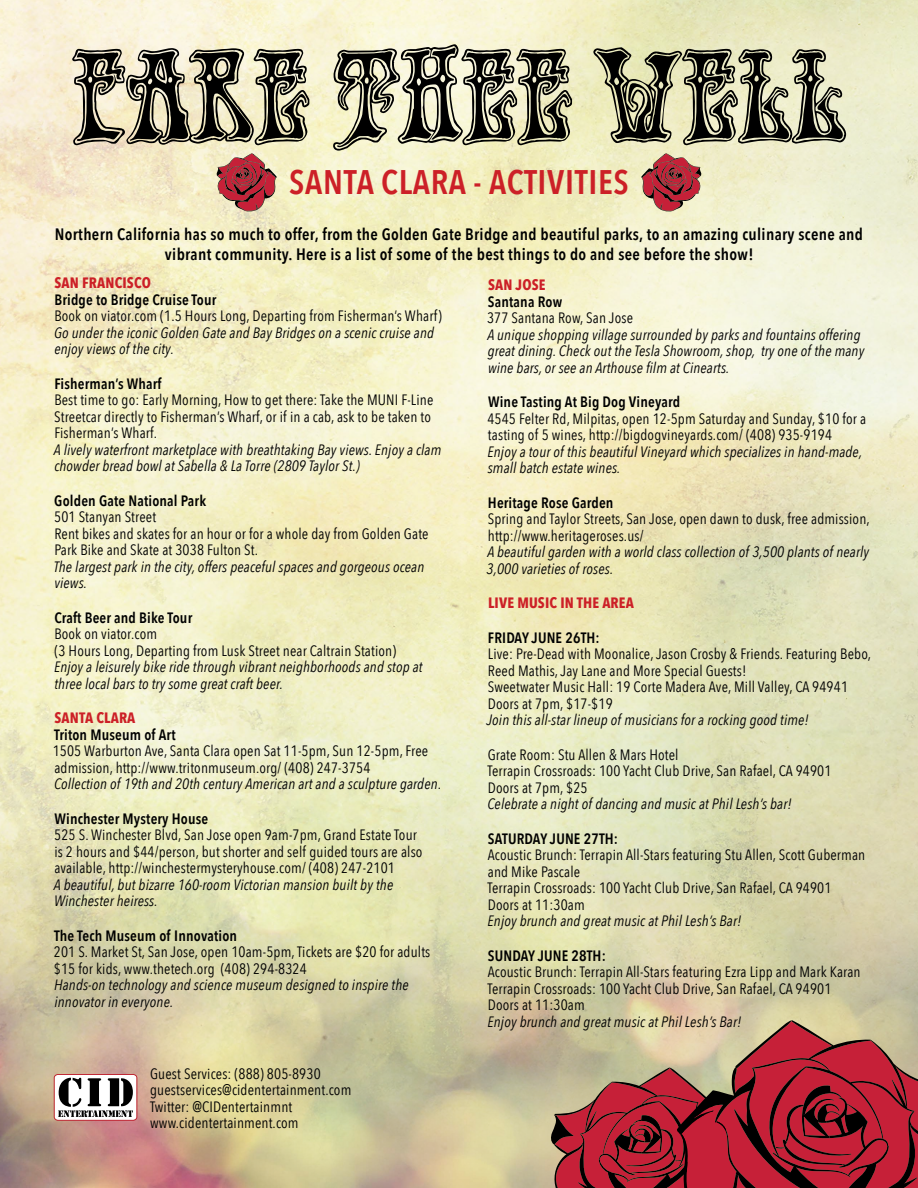
<style>
.page{position:relative;width:918px;height:1188px;background:#fff}
.page>*{position:absolute;margin:0;border:0;box-sizing:border-box;transform-origin:0 0}
.t1{font:600 34.05px "Avenir Next Condensed";letter-spacing:.02em;color:#cc2027}
.t2{font:600 16.5px/19.5px "Avenir Next Condensed";letter-spacing:.02em;color:#000;text-align:center}
.t3{font:15px/16.5px "Avenir Next Condensed";letter-spacing:.01em;color:#000}
.t4{font:italic 15px/16.5px "Avenir Next Condensed";letter-spacing:.01em;color:#000}
.t5{font:600 15px "Avenir Next Condensed";letter-spacing:.01em;color:#000}
.t6{font:700 15px "Avenir Next Condensed";letter-spacing:.01em;color:#cc2027}
.s1{font-style:italic}
</style>
<div class="page">
<img style="left:0;top:0;width:918px;height:740px">
<img style="left:0;top:740px;width:918px;height:448px">
<svg style="left:54px;top:1074px;width:83px;height:47px"></svg>
<svg style="left:72px;top:44px;width:774px;height:107px;background:#999680"></svg>
<svg style="left:641px;top:153px;width:61px;height:59px;background:#b86a66"></svg>
<svg style="left:216px;top:153px;width:61px;height:59px;background:#b86966"></svg>
<svg style="left:550px;top:1020px;width:368px;height:168px;background:#a94d4e"></svg>
<h1 class="t1" style="left:289px;top:152px;width:341px">SANTA CLARA - ACTIVITIES</h1>
<p class="t2" style="left:55px;top:224px;width:810px">Northern California has so much to offer, from the Golden Gate Bridge and beautiful parks, to an amazing culinary scene and vibrant community. Here is a list of some of the best things to do and see before the show!</p>
<p class="t6" style="left:55px;top:274px;width:98px">SAN FRANCISCO</p>
<p class="t5" style="left:54px;top:287px;width:163px">Bridge to Bridge Cruise Tour</p>
<p class="t3" style="left:54px;top:307px;width:389px">Book on viator.com (1.5 Hours Long, Departing from Fisherman’s Wharf)</p>
<p class="t4" style="left:54px;top:324px;width:382px">Go under the iconic Golden Gate and Bay Bridges on a scenic cruise and enjoy views of the city.</p>
<p class="t5" style="left:54px;top:371px;width:109px">Fisherman’s Wharf</p>
<p class="t3" style="left:54px;top:391px;width:381px">Best time to go: Early Morning, How to get there: Take the MUNI F-Line<br>Streetcar directly to Fisherman’s Wharf, or if in a cab, ask to be taken to<br>Fisherman’s Wharf.</p>
<p class="t4" style="left:54px;top:441px;width:389px">A lively waterfront marketplace with breathtaking Bay views. Enjoy a clam chowder bread bowl at Sabella &amp; La Torre (2809 Taylor St.)</p>
<p class="t5" style="left:54px;top:488px;width:153px">Golden Gate National Park</p>
<p class="t3" style="left:54px;top:508px;width:376px">501 Stanyan Street<br>Rent bikes and skates for an hour or for a whole day from Golden Gate<br>Park Bike and Skate at 3038 Fulton St.</p>
<p class="t4" style="left:54px;top:558px;width:372px">The largest park in the city, offers peaceful spaces and gorgeous ocean views.</p>
<p class="t5" style="left:54px;top:605px;width:139px">Craft Beer and Bike Tour</p>
<p class="t3" style="left:54px;top:625px;width:343px">Book on viator.com<br>(3 Hours Long, Departing from Lusk Street near Caltrain Station)</p>
<p class="t4" style="left:54px;top:659px;width:370px">Enjoy a leisurely bike ride through vibrant neighborhoods and stop at three local bars to try some great craft beer.</p>
<p class="t6" style="left:55px;top:709px;width:82px">SANTA CLARA</p>
<p class="t5" style="left:54px;top:722px;width:123px">Triton Museum of Art</p>
<p class="t3" style="left:53px;top:742px;width:390px">1505 Warburton Ave, Santa Clara open Sat 11-5pm, Sun 12-5pm, Free admission, http://www.tritonmuseum.org/ (408) 247-3754<br><span class="s1">Collection of 19th and 20th century American art and a sculpture garden</span>.</p>
<p class="t5" style="left:55px;top:806px;width:155px">Winchester Mystery House</p>
<p class="t3" style="left:54px;top:826px;width:370px">525 S. Winchester Blvd, San Jose open 9am-7pm, Grand Estate Tour is 2 hours and $44/person, but shorter and self guided tours are also available, http://winchestermysteryhouse.com/ (408) 247-2101</p>
<p class="t4" style="left:54px;top:876px;width:341px">A beautiful, but bizarre 160-room Victorian mansion built by the<br>Winchester heiress.</p>
<p class="t5" style="left:54px;top:923px;width:185px">The Tech Museum of Innovation</p>
<p class="t3" style="left:54px;top:943px;width:378px">201 S. Market St, San Jose, open 10am-5pm, Tickets are $20 for adults $15 for kids, www.thetech.org (408) 294-8324</p>
<p class="t4" style="left:54px;top:977px;width:356px">Hands-on technology and science museum designed to inspire the innovator in everyone.</p>
<p class="t3" style="left:150px;top:1065px;width:203px">Guest Services: (888) 805-8930 guestservices@cidentertainment.com<br>Twitter: @CIDentertainmnt www.cidentertainment.com</p>
<p class="t6" style="left:488px;top:276px;width:59px">SAN JOSE</p>
<p class="t5" style="left:488px;top:288px;width:76px">Santana Row</p>
<p class="t3" style="left:487px;top:309px;width:148px">377 Santana Row, San Jose</p>
<p class="t4" style="left:487px;top:326px;width:378px">A unique shopping village surrounded by parks and fountains offering great dining. Check out the Tesla Showroom, shop, try one of the many wine bars, or see an Arthouse film at Cinearts.</p>
<p class="t5" style="left:488px;top:389px;width:194px">Wine Tasting At Big Dog Vineyard</p>
<p class="t3" style="left:487px;top:409px;width:380px">4545 Felter Rd, Milpitas, open 12-5pm Saturday and Sunday, $10 for a tasting of 5 wines, http://bigdogvineyards.com/ (408) 935-9194</p>
<p class="t4" style="left:488px;top:443px;width:376px">Enjoy a tour of this beautiful Vineyard which specializes in hand-made, small batch estate wines.</p>
<p class="t5" style="left:488px;top:489px;width:127px">Heritage Rose Garden</p>
<p class="t3" style="left:488px;top:510px;width:384px">Spring and Taylor Streets, San Jose, open dawn to dusk, free admission, http://www.heritageroses.us/</p>
<p class="t4" style="left:487px;top:544px;width:384px">A beautiful garden with a world class collection of 3,500 plants of nearly<br>3,000 varieties of roses.</p>
<p class="t6" style="left:488px;top:594px;width:147px">LIVE MUSIC IN THE AREA</p>
<p class="t5" style="left:488px;top:624px;width:113px">FRIDAY JUNE 26TH:</p>
<p class="t3" style="left:488px;top:645px;width:385px">Live: Pre-Dead with Moonalice, Jason Crosby &amp; Friends. Featuring Bebo, Reed Mathis, Jay Lane and More Special Guests!<br>Sweetwater Music Hall: 19 Corte Madera Ave, Mill Valley, CA 94941<br>Doors at 7pm, $17-$19</p>
<p class="t4" style="left:487px;top:712px;width:324px">Join this all-star lineup of musicians for a rocking good time!</p>
<p class="t3" style="left:487px;top:745px;width:346px">Grate Room: Stu Allen &amp; Mars Hotel<br>Terrapin Crossroads: 100 Yacht Club Drive, San Rafael, CA 94901<br>Doors at 7pm, $25</p>
<p class="t4" style="left:488px;top:796px;width:306px">Celebrate a night of dancing and music at Phil Lesh’s bar!</p>
<p class="t5" style="left:488px;top:825px;width:132px">SATURDAY JUNE 27TH:</p>
<p class="t3" style="left:487px;top:846px;width:379px">Acoustic Brunch: Terrapin All-Stars featuring Stu Allen, Scott Guberman and Mike Pascale<br>Terrapin Crossroads: 100 Yacht Club Drive, San Rafael, CA 94901<br>Doors at 11:30am</p>
<p class="t4" style="left:488px;top:913px;width:255px">Enjoy brunch and great music at Phil Lesh’s Bar!</p>
<p class="t5" style="left:488px;top:942px;width:119px">SUNDAY JUNE 28TH:</p>
<p class="t3" style="left:487px;top:963px;width:375px">Acoustic Brunch: Terrapin All-Stars featuring Ezra Lipp and Mark Karan<br>Terrapin Crossroads: 100 Yacht Club Drive, San Rafael, CA 94901<br>Doors at 11:30am</p>
<p class="t4" style="left:488px;top:1013px;width:255px">Enjoy brunch and great music at Phil Lesh’s Bar!</p>
</div>
